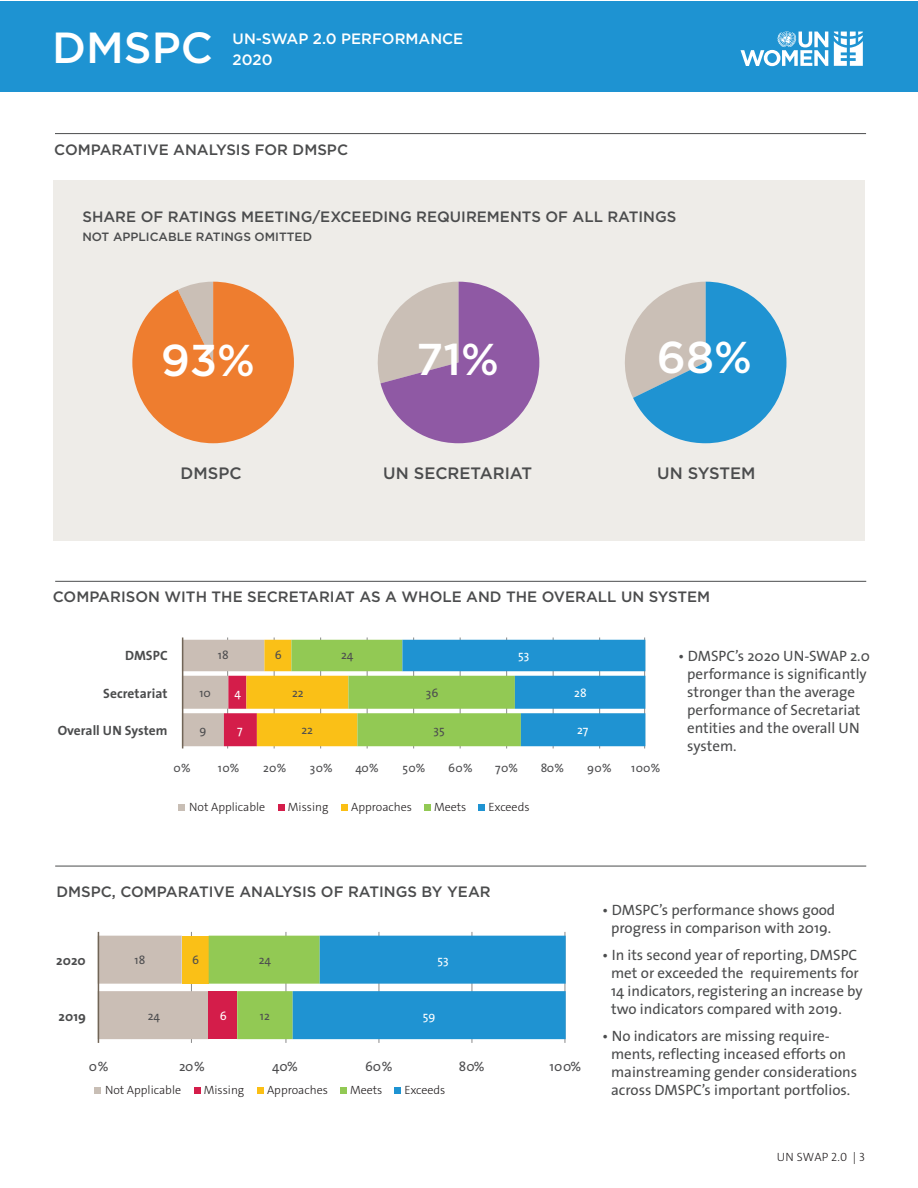
<style>
.page{position:relative;width:918px;height:1188px;background:#fff}
.page>*{position:absolute;margin:0;border:0;box-sizing:border-box;transform-origin:0 0}
.t1{font:500 44.55px "Gotham";color:#fff}
.t2{font:500 43.5px "Gotham";color:#fff}
.t3{font:500 16.5px "Gotham";color:#4b4c4d}
.t4{font:15px/18px "The Sans";color:#4b4c4d}
.t5{font:500 15px "Gotham";color:#4b4c4d}
.t6{font:500 15px "Gotham";color:#fff}
.t7{font:700 13.5px "The Sans";letter-spacing:.005em;color:#4b4c4d}
.t8{font:13.5px "The Sans";color:#4d4d4f}
.t9{font:300 12px "The Sans C4 s";color:#231f20}
.t10{font:12px "The Sans";color:#4d4d4f}
.t11{font:500 12px "Gotham";color:#4b4c4d}
.t12{font:12px "The Sans";color:#fff}
</style>
<div class="page">
<div style="left:53px;top:180px;width:812px;height:360px;background:#eeece8"></div>
<hr style="left:55px;top:581px;width:811px;height:1px;background:#4b4c4d">
<hr style="left:55px;top:866px;width:811px;height:1px;background:#4b4c4d">
<svg style="left:132px;top:282px;width:162px;height:161px"></svg>
<svg style="left:377px;top:282px;width:162px;height:161px"></svg>
<svg style="left:625px;top:282px;width:161px;height:161px"></svg>
<div style="left:0;top:1px;width:918px;height:90px;background:#1e93d2"></div>
<svg style="left:741px;top:31px;width:87px;height:35px"></svg>
<svg style="left:834px;top:32px;width:29px;height:34px"></svg>
<div style="left:178px;top:804px;width:7px;height:7px;background:#c8beb5"></div>
<div style="left:278px;top:804px;width:7px;height:7px;background:#d41d4a"></div>
<div style="left:341px;top:804px;width:7px;height:7px;background:#fbbf14"></div>
<div style="left:424px;top:804px;width:7px;height:7px;background:#92c954"></div>
<div style="left:478px;top:804px;width:7px;height:7px;background:#1e93d2"></div>
<div style="left:94px;top:1087px;width:7px;height:7px;background:#c8beb5"></div>
<div style="left:194px;top:1087px;width:7px;height:7px;background:#d41d4a"></div>
<div style="left:257px;top:1087px;width:7px;height:7px;background:#fbbf14"></div>
<div style="left:340px;top:1087px;width:7px;height:7px;background:#92c954"></div>
<div style="left:394px;top:1087px;width:7px;height:7px;background:#1e93d2"></div>
<hr style="left:55px;top:133px;width:811px;height:1px;background:#4b4c4d">
<hr style="left:227px;top:637px;width:1px;height:111px;background:#8a898a">
<hr style="left:274px;top:637px;width:1px;height:111px;background:#8a898a">
<hr style="left:320px;top:637px;width:1px;height:111px;background:#8a898a">
<hr style="left:367px;top:637px;width:1px;height:111px;background:#8a898a">
<hr style="left:413px;top:637px;width:1px;height:111px;background:#8a898a">
<hr style="left:460px;top:637px;width:1px;height:111px;background:#8a898a">
<hr style="left:506px;top:637px;width:1px;height:111px;background:#8a898a">
<hr style="left:553px;top:637px;width:1px;height:111px;background:#8a898a">
<hr style="left:599px;top:637px;width:1px;height:111px;background:#8a898a">
<hr style="left:644px;top:637px;width:1px;height:111px;background:#8a898a">
<svg style="left:183px;top:640px;width:462px;height:106px;background:#8eb38b"></svg>
<hr style="left:182px;top:637px;width:1px;height:111px;background:#716557">
<hr style="left:191px;top:932px;width:1px;height:111px;background:#8a898a">
<hr style="left:286px;top:932px;width:1px;height:111px;background:#8a898a">
<hr style="left:379px;top:932px;width:1px;height:111px;background:#8a898a">
<hr style="left:472px;top:932px;width:1px;height:111px;background:#8a898a">
<hr style="left:565px;top:932px;width:1px;height:111px;background:#8a898a">
<svg style="left:99px;top:936px;width:467px;height:103px;background:#6da9b1"></svg>
<hr style="left:98px;top:932px;width:1px;height:111px;background:#716557">
<h2 class="t2" style="left:52px;top:20px;width:162px">DMSPC</h2>
<p class="t6" style="left:233px;top:29px;width:232px">UN-SWAP 2.0 PERFORMANCE</p>
<p class="t6" style="left:233px;top:50px;width:41px">2020</p>
<p class="t5" style="left:54px;top:140px;width:295px">COMPARATIVE ANALYSIS FOR DMSPC</p>
<p class="t5" style="left:82px;top:207px;width:596px">SHARE OF RATINGS MEETING/EXCEEDING REQUIREMENTS OF ALL RATINGS</p>
<p class="t11" style="left:82px;top:229px;width:231px">NOT APPLICABLE RATINGS OMITTED</p>
<h1 class="t1" style="left:161px;top:332px;width:96px">93%</h1>
<h1 class="t1" style="left:416px;top:330px;width:84px">71%</h1>
<h1 class="t1" style="left:657px;top:328px;width:97px">68%</h1>
<p class="t3" style="left:181px;top:462px;width:62px">DMSPC</p>
<p class="t3" style="left:383px;top:462px;width:150px">UN SECRETARIAT</p>
<p class="t3" style="left:657px;top:462px;width:100px">UN SYSTEM</p>
<p class="t5" style="left:53px;top:587px;width:659px">COMPARISON WITH THE SECRETARIAT AS A WHOLE AND THE OVERALL UN SYSTEM</p>
<p class="t7" style="left:125px;top:644px;width:44px">DMSPC</p>
<p class="t10" style="left:218px;top:645px;width:12px">18</p>
<p class="t10" style="left:275px;top:645px;width:8px">6</p>
<p class="t10" style="left:341px;top:645px;width:14px">24</p>
<p class="t12" style="left:518px;top:645px;width:13px">53</p>
<p class="t7" style="left:103px;top:682px;width:66px">Secretariat</p>
<p class="t10" style="left:199px;top:683px;width:13px">10</p>
<p class="t12" style="left:234px;top:683px;width:8px">4</p>
<p class="t10" style="left:292px;top:683px;width:13px">22</p>
<p class="t10" style="left:426px;top:683px;width:14px">36</p>
<p class="t12" style="left:574px;top:683px;width:14px">28</p>
<p class="t7" style="left:58px;top:719px;width:111px">Overall UN System</p>
<p class="t10" style="left:199px;top:720px;width:8px">9</p>
<p class="t12" style="left:237px;top:720px;width:7px">7</p>
<p class="t10" style="left:301px;top:720px;width:13px">22</p>
<p class="t10" style="left:434px;top:720px;width:13px">35</p>
<p class="t12" style="left:577px;top:720px;width:13px">27</p>
<p class="t10" style="left:174px;top:758px;width:19px">0%</p>
<p class="t10" style="left:218px;top:758px;width:23px">10%</p>
<p class="t10" style="left:263px;top:758px;width:25px">20%</p>
<p class="t10" style="left:310px;top:758px;width:25px">30%</p>
<p class="t10" style="left:356px;top:758px;width:25px">40%</p>
<p class="t10" style="left:402px;top:758px;width:25px">50%</p>
<p class="t10" style="left:448px;top:758px;width:26px">60%</p>
<p class="t10" style="left:495px;top:758px;width:25px">70%</p>
<p class="t10" style="left:541px;top:758px;width:25px">80%</p>
<p class="t10" style="left:587px;top:758px;width:26px">90%</p>
<p class="t10" style="left:631px;top:758px;width:31px">100%</p>
<p class="t9" style="left:189px;top:800px;width:78px">Not Applicable</p>
<p class="t9" style="left:288px;top:800px;width:42px">Missing</p>
<p class="t9" style="left:351px;top:800px;width:62px">Approaches</p>
<p class="t9" style="left:434px;top:800px;width:34px">Meets</p>
<p class="t9" style="left:489px;top:800px;width:42px">Exceeds</p>
<p class="t4" style="left:687px;top:647px;width:184px;text-indent:-9px">• DMSPC’s 2020 UN-SWAP 2.0 performance is significantly stronger than the average performance of Secretariat entities and the overall UN system.</p>
<p class="t5" style="left:56px;top:882px;width:436px">DMSPC, COMPARATIVE ANALYSIS OF RATINGS BY YEAR</p>
<p class="t7" style="left:56px;top:949px;width:31px">2020</p>
<p class="t7" style="left:59px;top:1005px;width:29px">2019</p>
<p class="t10" style="left:135px;top:950px;width:12px">18</p>
<p class="t10" style="left:148px;top:1006px;width:14px">24</p>
<p class="t10" style="left:192px;top:950px;width:8px">6</p>
<p class="t12" style="left:220px;top:1006px;width:8px">6</p>
<p class="t10" style="left:259px;top:950px;width:14px">24</p>
<p class="t10" style="left:260px;top:1006px;width:11px">12</p>
<p class="t12" style="left:437px;top:950px;width:13px">53</p>
<p class="t12" style="left:423px;top:1006px;width:14px">59</p>
<p class="t8" style="left:89px;top:1055px;width:21px">0%</p>
<p class="t8" style="left:179px;top:1055px;width:27px">20%</p>
<p class="t8" style="left:272px;top:1055px;width:27px">40%</p>
<p class="t8" style="left:365px;top:1055px;width:29px">60%</p>
<p class="t8" style="left:459px;top:1055px;width:27px">80%</p>
<p class="t8" style="left:550px;top:1055px;width:33px">100%</p>
<p class="t9" style="left:105px;top:1083px;width:78px">Not Applicable</p>
<p class="t9" style="left:204px;top:1083px;width:42px">Missing</p>
<p class="t9" style="left:267px;top:1083px;width:62px">Approaches</p>
<p class="t9" style="left:350px;top:1083px;width:34px">Meets</p>
<p class="t9" style="left:405px;top:1083px;width:42px">Exceeds</p>
<p class="t4" style="left:602px;top:900px;width:235px;text-align:center">• DMSPC’s performance shows good progress in comparison with 2019.</p>
<p class="t4" style="left:611px;top:945px;width:253px;text-indent:-9px">• In its second year of reporting, DMSPC met or exceeded the requirements for 14 indicators, registering an increase by two indicators compared with 2019.</p>
<p class="t4" style="left:611px;top:1026px;width:248px;text-indent:-9px">• No indicators are missing require&shy;ments, reflecting inceased efforts on mainstreaming gender considerations across DMSPC’s important portfolios.</p>
<p class="t9" style="left:777px;top:1149px;width:89px">UN SWAP 2.0 | 3</p>
</div>
